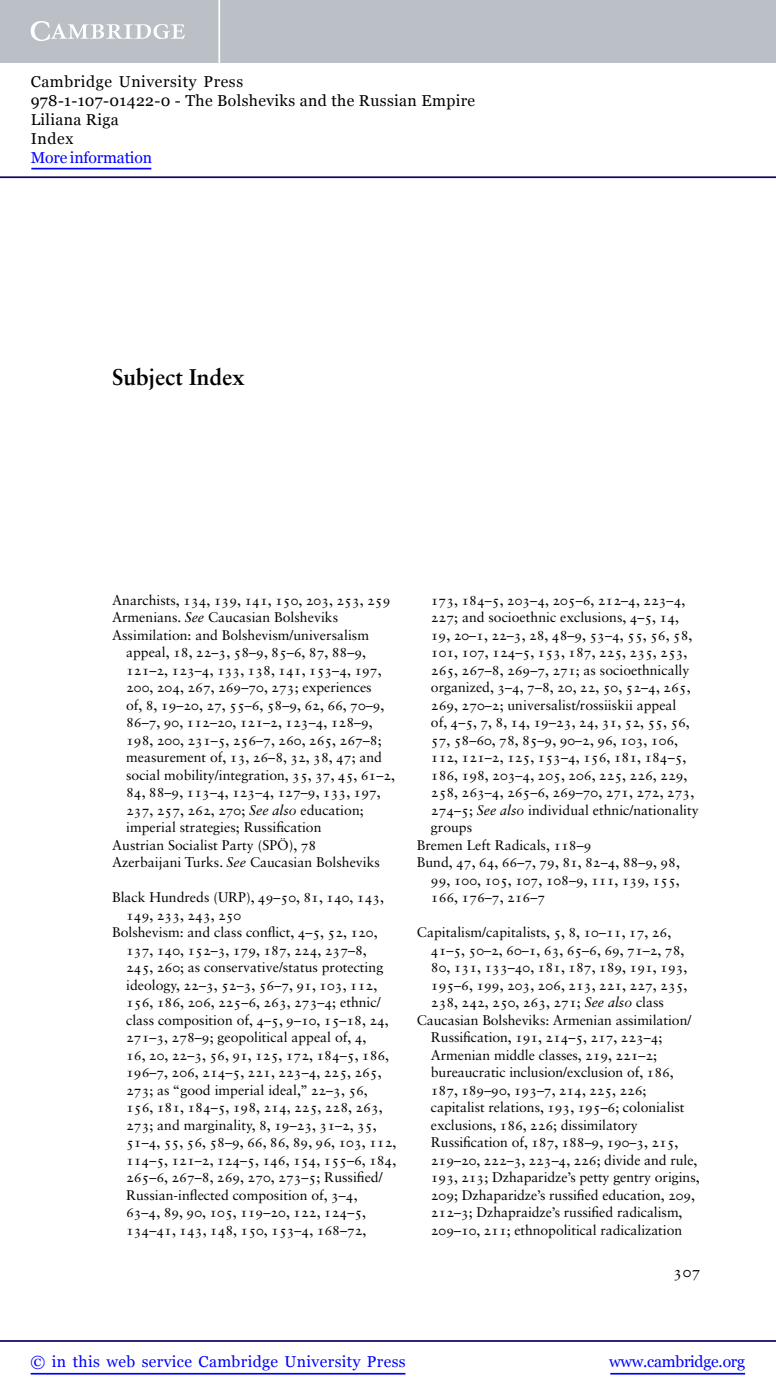
<style>
.page{position:relative;width:776px;height:1400px;background:#fff}
.page>*{position:absolute;margin:0;border:0;box-sizing:border-box;transform-origin:0 0}
.t1{font:700 22.75px "Sabon LT Std";color:#000}
.t2{font:15.75px/18.9px "Georgia";letter-spacing:.025em;color:#000}
.t3{font:15.75px "Georgia";letter-spacing:.025em;color:#00f}
.t4{font:15.75px "Georgia";letter-spacing:-.015em;color:#00f}
.t5{font:15.75px "Georgia";letter-spacing:-.01em;color:#00f}
.t6{font:15.75px "Sabon LT Std";color:#000}
.t7{font:14px "Sabon LT Std";color:#000}
.s1{font-style:italic}
</style>
<div class="page">
<div style="left:0;top:0;width:775px;height:63px;background:#bac0c6"></div>
<svg style="left:31px;top:21px;width:154px;height:20px"></svg>
<hr style="left:218px;top:0;width:2px;height:63px;background:#fff">
<hr style="left:0;top:176px;width:775px;height:2px;background:#150666">
<hr style="left:610px;top:1373px;width:134px;height:2px;background:#00f">
<hr style="left:0;top:1340px;width:775px;height:2px;background:#150666">
<hr style="left:31px;top:1373px;width:374px;height:2px;background:#00f">
<hr style="left:31px;top:168px;width:120px;height:1px;background:#00f">
<p class="t2" style="left:31px;top:72px;width:446px">Cambridge University Press<br>978-1-107-01422-0 - The Bolsheviks and the Russian Empire<br>Liliana Riga<br>Index</p>
<p class="t5" style="left:31px;top:148px;width:123px">More information</p>
<p class="t1" style="left:112px;top:363px;width:134px">Subject Index</p>
<p class="t7" style="left:112px;top:592px;width:280px">Anarchists, 134, 139, 141, 150, 203, 253, 259</p>
<p class="t7" style="left:112px;top:609px;width:227px">Armenians. <span class="s1">See</span> Caucasian Bolsheviks</p>
<p class="t7" style="left:112px;top:627px;width:258px">Assimilation: and Bolshevism/universalism</p>
<p class="t7" style="left:126px;top:644px;width:241px">appeal, 18, 22–3, 58–9, 85–6, 87, 88–9,</p>
<p class="t7" style="left:126px;top:662px;width:257px">121–2, 123–4, 133, 138, 141, 153–4, 197,</p>
<p class="t7" style="left:126px;top:679px;width:247px">200, 204, 267, 269–70, 273; experiences</p>
<p class="t7" style="left:126px;top:697px;width:260px">of, 8, 19–20, 27, 55–6, 58–9, 62, 66, 70–9,</p>
<p class="t7" style="left:126px;top:714px;width:248px">86–7, 90, 112–20, 121–2, 123–4, 128–9,</p>
<p class="t7" style="left:126px;top:732px;width:257px">198, 200, 231–5, 256–7, 260, 265, 267–8;</p>
<p class="t7" style="left:126px;top:749px;width:257px">measurement of, 13, 26–8, 32, 38, 47; and</p>
<p class="t7" style="left:126px;top:767px;width:270px">social mobility/integration, 35, 37, 45, 61–2,</p>
<p class="t7" style="left:126px;top:784px;width:256px">84, 88–9, 113–4, 123–4, 127–9, 133, 197,</p>
<p class="t7" style="left:126px;top:802px;width:239px">237, 257, 262, 270; <span class="s1">See also</span> education;</p>
<p class="t7" style="left:126px;top:819px;width:197px">imperial strategies; Russification</p>
<p class="t7" style="left:112px;top:837px;width:206px">Austrian Socialist Party (SPÖ), 78</p>
<p class="t7" style="left:112px;top:854px;width:269px">Azerbaijani Turks. <span class="s1">See</span> Caucasian Bolsheviks</p>
<p class="t7" style="left:112px;top:889px;width:273px">Black Hundreds (URP), 49–50, 81, 140, 143,</p>
<p class="t7" style="left:126px;top:907px;width:117px">149, 233, 243, 250</p>
<p class="t7" style="left:112px;top:924px;width:267px">Bolshevism: and class conflict, 4–5, 52, 120,</p>
<p class="t7" style="left:126px;top:942px;width:242px">137, 140, 152–3, 179, 187, 224, 237–8,</p>
<p class="t7" style="left:126px;top:959px;width:258px">245, 260; as conservative/status protecting</p>
<p class="t7" style="left:126px;top:977px;width:252px">ideology, 22–3, 52–3, 56–7, 91, 103, 112,</p>
<p class="t7" style="left:126px;top:994px;width:256px">156, 186, 206, 225–6, 263, 273–4; ethnic/</p>
<p class="t7" style="left:126px;top:1012px;width:264px">class composition of, 4–5, 9–10, 15–18, 24,</p>
<p class="t7" style="left:126px;top:1029px;width:242px">271–3, 278–9; geopolitical appeal of, 4,</p>
<p class="t7" style="left:126px;top:1047px;width:264px">16, 20, 22–3, 56, 91, 125, 172, 184–5, 186,</p>
<p class="t7" style="left:126px;top:1064px;width:257px">196–7, 206, 214–5, 221, 223–4, 225, 265,</p>
<p class="t7" style="left:126px;top:1082px;width:243px">273; as “good imperial ideal,” 22–3, 56,</p>
<p class="t7" style="left:126px;top:1099px;width:258px">156, 181, 184–5, 198, 214, 225, 228, 263,</p>
<p class="t7" style="left:126px;top:1117px;width:252px">273; and marginality, 8, 19–23, 31–2, 35,</p>
<p class="t7" style="left:126px;top:1134px;width:271px">51–4, 55, 56, 58–9, 66, 86, 89, 96, 103, 112,</p>
<p class="t7" style="left:126px;top:1152px;width:272px">114–5, 121–2, 124–5, 146, 154, 155–6, 184,</p>
<p class="t7" style="left:126px;top:1169px;width:258px">265–6, 267–8, 269, 270, 273–5; Russified/</p>
<p class="t7" style="left:126px;top:1187px;width:233px">Russian-inflected composition of, 3–4,</p>
<p class="t7" style="left:126px;top:1204px;width:241px">63–4, 89, 90, 105, 119–20, 122, 124–5,</p>
<p class="t7" style="left:126px;top:1222px;width:242px">134–41, 143, 148, 150, 153–4, 168–72,</p>
<p class="t7" style="left:430px;top:592px;width:256px">173, 184–5, 203–4, 205–6, 212–4, 223–4,</p>
<p class="t7" style="left:430px;top:609px;width:249px">227; and socioethnic exclusions, 4–5, 14,</p>
<p class="t7" style="left:430px;top:627px;width:263px">19, 20–1, 22–3, 28, 48–9, 53–4, 55, 56, 58,</p>
<p class="t7" style="left:431px;top:644px;width:258px">101, 107, 124–5, 153, 187, 225, 235, 253,</p>
<p class="t7" style="left:431px;top:662px;width:260px">265, 267–8, 269–7, 271; as socioethnically</p>
<p class="t7" style="left:431px;top:679px;width:261px">organized, 3–4, 7–8, 20, 22, 50, 52–4, 265,</p>
<p class="t7" style="left:431px;top:697px;width:247px">269, 270–2; universalist/rossiiskii appeal</p>
<p class="t7" style="left:431px;top:714px;width:260px">of, 4–5, 7, 8, 14, 19–23, 24, 31, 52, 55, 56,</p>
<p class="t7" style="left:431px;top:732px;width:249px">57, 58–60, 78, 85–9, 90–2, 96, 103, 106,</p>
<p class="t7" style="left:431px;top:749px;width:257px">112, 121–2, 125, 153–4, 156, 181, 184–5,</p>
<p class="t7" style="left:431px;top:767px;width:258px">186, 198, 203–4, 205, 206, 225, 226, 229,</p>
<p class="t7" style="left:431px;top:784px;width:265px">258, 263–4, 265–6, 269–70, 271, 272, 273,</p>
<p class="t7" style="left:431px;top:802px;width:269px">274–5; <span class="s1">See also</span> individual ethnic/nationality</p>
<p class="t7" style="left:431px;top:819px;width:43px">groups</p>
<p class="t7" style="left:417px;top:837px;width:176px">Bremen Left Radicals, 118–9</p>
<p class="t7" style="left:417px;top:854px;width:264px">Bund, 47, 64, 66–7, 79, 81, 82–4, 88–9, 98,</p>
<p class="t7" style="left:431px;top:872px;width:250px">99, 100, 105, 107, 108–9, 111, 139, 155,</p>
<p class="t7" style="left:431px;top:889px;width:116px">166, 176–7, 216–7</p>
<p class="t7" style="left:417px;top:924px;width:256px">Capitalism/capitalists, 5, 8, 10–11, 17, 26,</p>
<p class="t7" style="left:431px;top:942px;width:255px">41–5, 50–2, 60–1, 63, 65–6, 69, 71–2, 78,</p>
<p class="t7" style="left:431px;top:959px;width:258px">80, 131, 133–40, 181, 187, 189, 191, 193,</p>
<p class="t7" style="left:431px;top:977px;width:258px">195–6, 199, 203, 206, 213, 221, 227, 235,</p>
<p class="t7" style="left:431px;top:994px;width:234px">238, 242, 250, 263, 271; <span class="s1">See also</span> class</p>
<p class="t7" style="left:417px;top:1012px;width:276px">Caucasian Bolsheviks: Armenian assimilation/</p>
<p class="t7" style="left:431px;top:1029px;width:233px">Russification, 191, 214–5, 217, 223–4;</p>
<p class="t7" style="left:431px;top:1047px;width:227px">Armenian middle classes, 219, 221–2;</p>
<p class="t7" style="left:431px;top:1064px;width:244px">bureaucratic inclusion/exclusion of, 186,</p>
<p class="t7" style="left:431px;top:1082px;width:217px">187, 189–90, 193–7, 214, 225, 226;</p>
<p class="t7" style="left:431px;top:1099px;width:255px">capitalist relations, 193, 195–6; colonialist</p>
<p class="t7" style="left:431px;top:1117px;width:208px">exclusions, 186, 226; dissimilatory</p>
<p class="t7" style="left:431px;top:1134px;width:249px">Russification of, 187, 188–9, 190–3, 215,</p>
<p class="t7" style="left:431px;top:1152px;width:268px">219–20, 222–3, 223–4, 226; divide and rule,</p>
<p class="t7" style="left:431px;top:1169px;width:270px">193, 213; Dzhaparidze’s petty gentry origins,</p>
<p class="t7" style="left:431px;top:1187px;width:265px">209; Dzhaparidze’s russified education, 209,</p>
<p class="t7" style="left:431px;top:1204px;width:253px">212–3; Dzhapraidze’s russified radicalism,</p>
<p class="t7" style="left:431px;top:1222px;width:253px">209–10, 211; ethnopolitical radicalization</p>
<p class="t6" style="left:673px;top:1263px;width:29px">307</p>
<p class="t3" style="left:31px;top:1352px;width:376px">© in this web service Cambridge University Press</p>
<p class="t4" style="left:608px;top:1352px;width:137px">www.cambridge.org</p>
</div>
